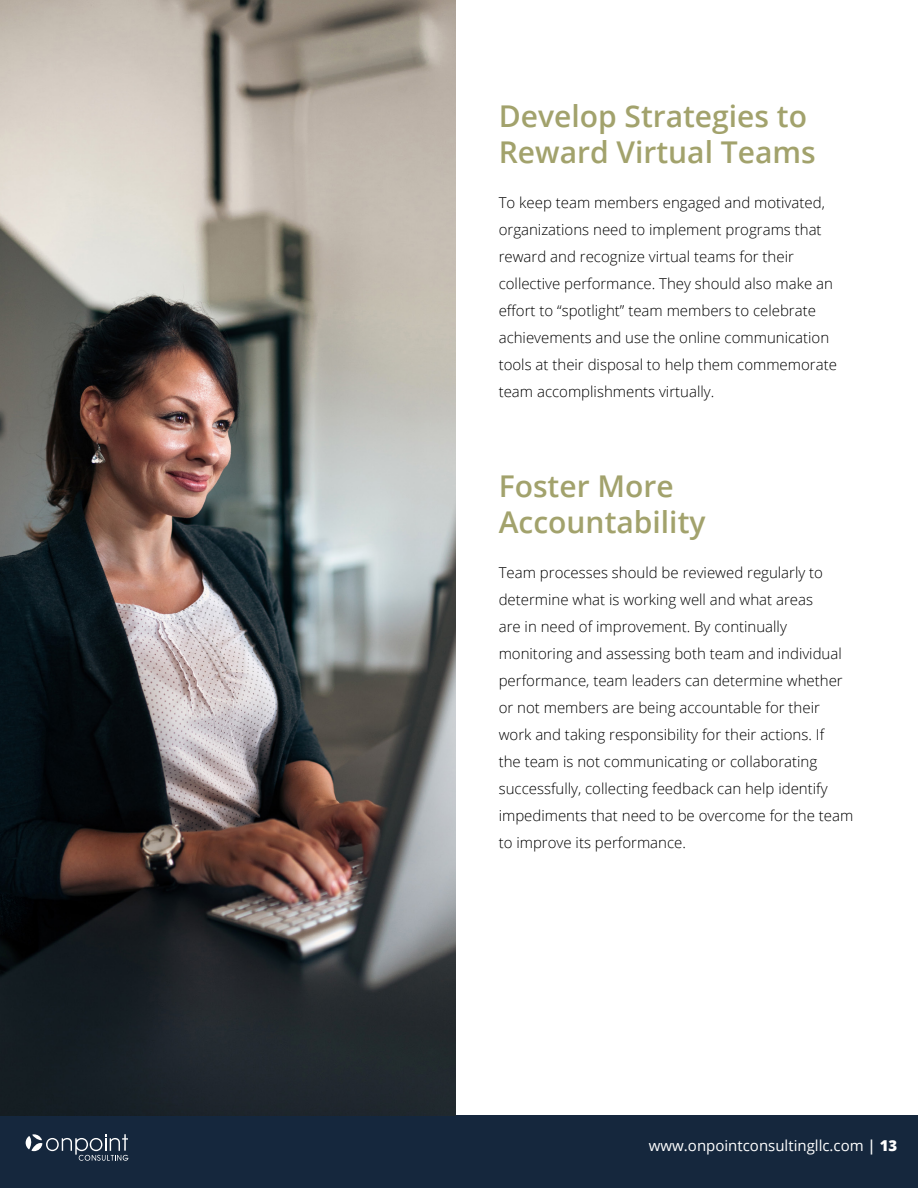
<style>
.page{position:relative;width:918px;height:1188px;background:#fff}
.page>*{position:absolute;margin:0;border:0;box-sizing:border-box;transform-origin:0 0}
.t1{font:600 30px/36px "Open Sans";color:#a2a26c}
.t2{font:300 15px/27px "Open Sans";color:#000}
.t3{font:15px "Open Sans";color:#fff}
.s1{font-weight:600}
.s2{font-weight:800}
</style>
<div class="page">
<div style="left:0;top:1116px;width:918px;height:72px;background:#15273d"></div>
<svg style="left:26px;top:1134px;width:102px;height:27px"></svg>
<img style="left:0;top:0;width:456px;height:1116px">
<h1 class="t1" style="left:499px;top:97px;width:319px">Develop Strategies to<br>Reward Virtual Teams</h1>
<p class="t2" style="left:499px;top:188px;width:340px">To keep team members engaged and motivated, organizations need to implement programs that reward and recognize virtual teams for their collective performance. They should also make an effort to “spotlight” team members to celebrate achievements and use the online communication tools at their disposal to help them commemorate team accomplishments virtually.</p>
<h1 class="t1" style="left:499px;top:468px;width:208px">Foster More<br>Accountability</h1>
<p class="t2" style="left:499px;top:559px;width:356px">Team processes should be reviewed regularly to determine what is working well and what areas<br>are in need of improvement. By continually monitoring and assessing both team and individual performance, team leaders can determine whether or not members are being accountable for their work and taking responsibility for their actions. If<br>the team is not communicating or collaborating successfully, collecting feedback can help identify impediments that need to be overcome for the team to improve its performance.</p>
<p class="t3" style="left:649px;top:1135px;width:250px">www.onpointconsultingllc.com <span class="s1">|</span> <span class="s2">13</span></p>
</div>
